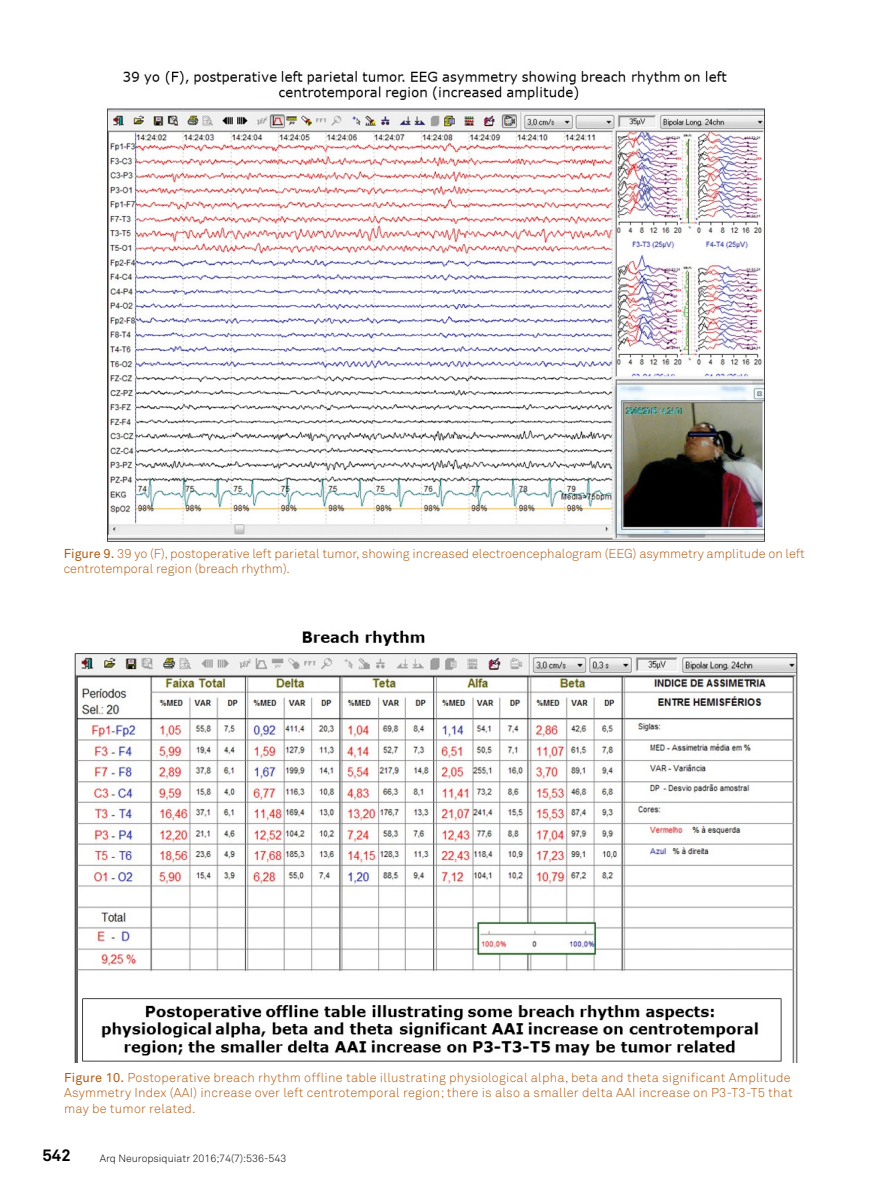
<style>
.page{position:relative;width:893px;height:1191px;background:#fff}
.page>*{position:absolute;margin:0;border:0;box-sizing:border-box;transform-origin:0 0}
.t1{font:700 16.5px "Akkurat Pro";color:#000}
.t2{font:12.75px/15.3px "Akkurat Light Pro";letter-spacing:.015em;color:#b15c12}
.t3{font:10.5px "Akkurat Light Pro";color:#000}
.s1{font-family:"Akkurat Pro"}
</style>
<div class="page">
<img style="left:107px;top:71px;width:658px;height:470px">
<img style="left:74px;top:630px;width:724px;height:432px">
<p class="t2" style="left:64px;top:546px;width:743px"><span class="s1">Figure 9.</span> 39 yo (F), postoperative left parietal tumor, showing increased electroencephalogram (EEG) asymmetry amplitude on left centrotemporal region (breach rhythm).</p>
<p class="t2" style="left:64px;top:1070px;width:730px"><span class="s1">Figure 10.</span> Postoperative breach rhythm offline table illustrating physiological alpha, beta and theta significant Amplitude<br>Asymmetry Index (AAI) increase over left centrotemporal region; there is also a smaller delta AAI increase on P3-T3-T5 that may be tumor related.</p>
<p class="t1" style="left:43px;top:1145px;width:30px">542</p>
<p class="t3" style="left:100px;top:1151px;width:188px">Arq Neuropsiquiatr 2016;74(7):536-543</p>
</div>
